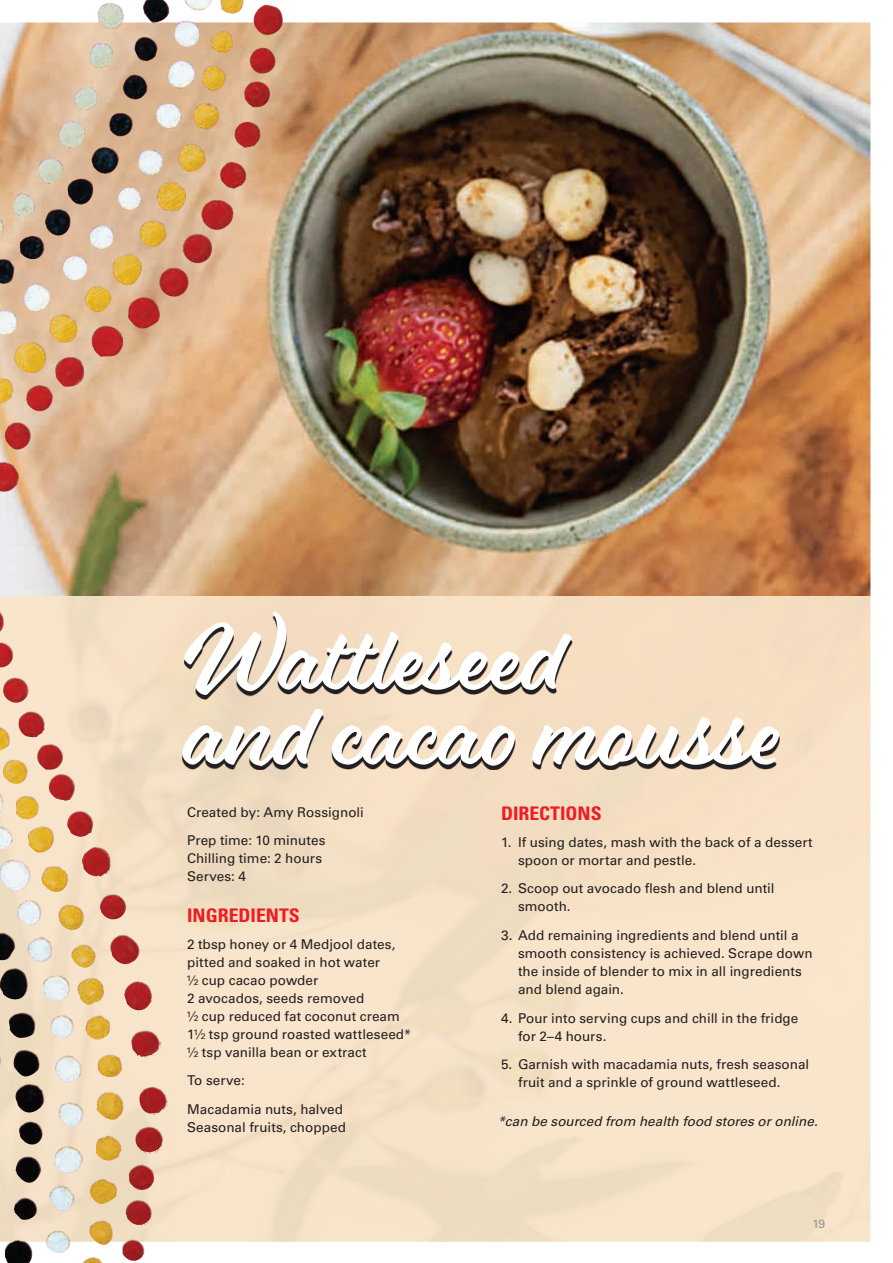
<style>
.page{position:relative;width:893px;height:1263px;background:#fff}
.page>*{position:absolute;margin:0;border:0;box-sizing:border-box;transform-origin:0 0}
.t1{font:90px/75px "Eds Market Main Script";letter-spacing:.03em;color:#fff}
.t2{font:700 condensed 18.75px "Univers LT Std";color:#ee1d23;scale:1.05 1}
.t3{font:13.5px/18px "Univers LT Std";letter-spacing:.005em;color:#231f20}
.t4{font:italic 13.5px "Univers LT Std";color:#231f20}
.t5{font:12px "Univers LT Std";color:#939598}
</style>
<div class="page">
<img style="left:0;top:22px;width:871px;height:1241px">
<svg style="left:182px;top:616px;width:597px;height:154px;background:#c3b19b"></svg>
<img style="left:74px;top:0;width:210px;height:129px">
<h1 class="t1" style="left:184px;top:620px;width:599px">Wattleseed<br>and cacao mousse</h1>
<p class="t3" style="left:187px;top:797px;width:178px;line-height:28.7px">Created by: Amy Rossignoli<br>Prep time: 10 minutes</p>
<p class="t3" style="left:187px;top:849px;width:137px">Chilling time: 2 hours<br>Serves: 4</p>
<h2 class="t2" style="left:187px;top:904px;width:109px">INGREDIENTS</h2>
<p class="t3" style="left:187px;top:935px;width:226px">2 tbsp honey or 4 Medjool dates, pitted and soaked in hot water<br>½ cup cacao powder<br>2 avocados, seeds removed<br>½ cup reduced fat coconut cream<br>1½ tsp ground roasted wattleseed* ½ tsp vanilla bean or extract</p>
<p class="t3" style="left:187px;top:1066px;width:157px;line-height:28.7px">To serve:<br>Macadamia nuts, halved</p>
<p class="t3" style="left:187px;top:1118px;width:160px">Seasonal fruits, chopped</p>
<h2 class="t2" style="left:501px;top:802px;width:97px">DIRECTIONS</h2>
<p class="t3" style="left:518px;top:833px;width:296px;text-indent:-17px">1. If using dates, mash with the back of a dessert spoon or mortar and pestle.</p>
<p class="t3" style="left:518px;top:880px;width:258px;text-indent:-17px">2. Scoop out avocado flesh and blend until smooth.</p>
<p class="t3" style="left:518px;top:926px;width:296px;text-indent:-17px">3. Add remaining ingredients and blend until a smooth consistency is achieved. Scrape down the inside of blender to mix in all ingredients and blend again.</p>
<p class="t3" style="left:518px;top:1009px;width:282px;text-indent:-17px">4. Pour into serving cups and chill in the fridge for 2–4 hours.</p>
<p class="t3" style="left:518px;top:1056px;width:293px;text-indent:-17px">5. Garnish with macadamia nuts, fresh seasonal fruit and a sprinkle of ground wattleseed.</p>
<p class="t4" style="left:498px;top:1113px;width:321px">*can be sourced from health food stores or online.</p>
<p class="t5" style="left:812px;top:1216px;width:14px">19</p>
</div>
